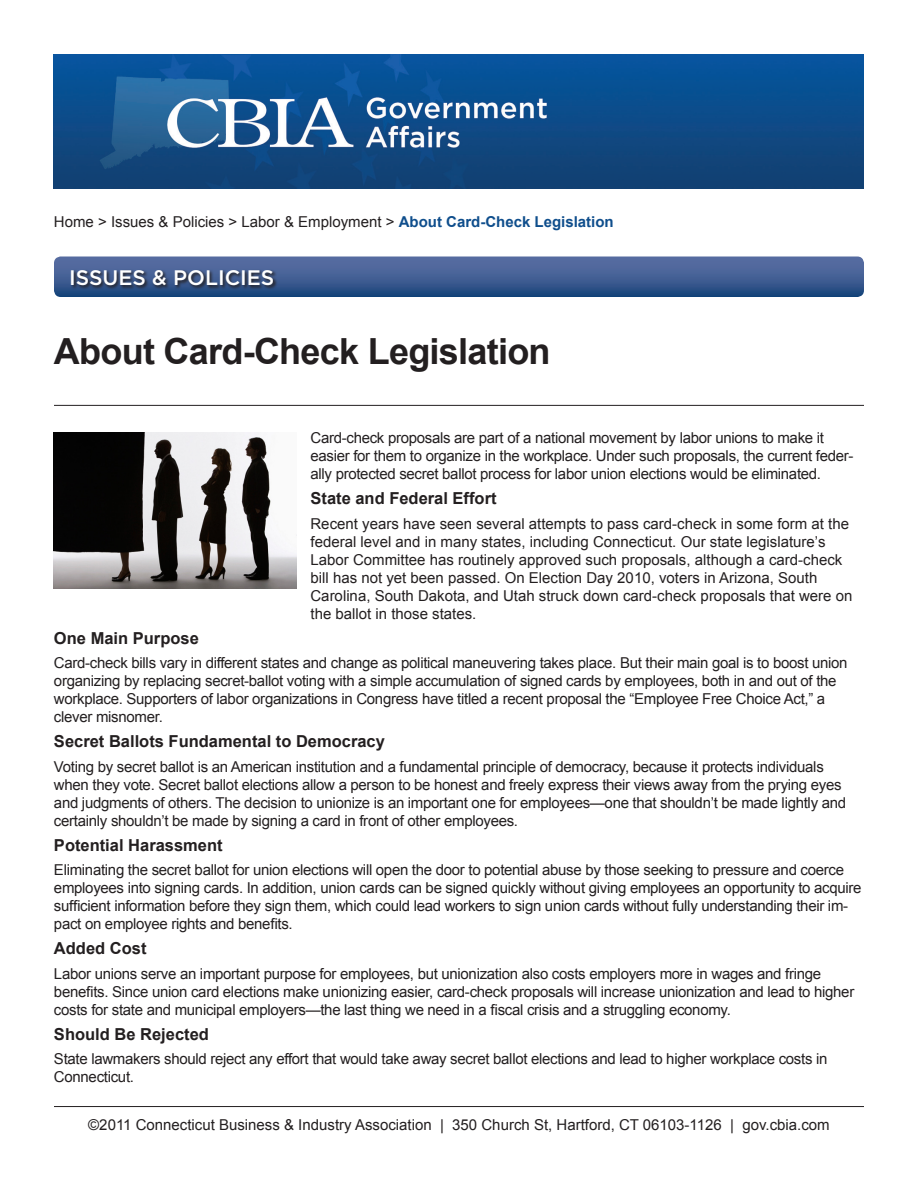
<style>
.page{position:relative;width:918px;height:1188px;background:#fff}
.page>*{position:absolute;margin:0;border:0;box-sizing:border-box;transform-origin:0 0}
.Gov_Issue_title{font:700 36px "Arial";letter-spacing:-.02em;color:#231f20}
.t1{font:500 21px "Gotham";color:#fff}
.Gov_Issue_subhead{font:700 16.5px "Arial";color:#231f20}
.Gov_Issue_text{font:15px/18px "Arial";letter-spacing:-.02em;color:#231f20}
.Gov_Issue_text-2{font:15px/18px "Arial";color:#231f20}
.s1{font-weight:700;color:#0f4e8c}
</style>
<div class="page">
<div style="left:54px;top:256px;width:810px;height:41px;background:linear-gradient(to bottom,#6273a7,#1e487e);border-radius:7px"></div>
<svg style="left:71px;top:270px;width:208px;height:20px;background:#35496f"></svg>
<img style="left:54px;top:54px;width:810px;height:135px">
<hr style="left:54px;top:1106px;width:810px;height:1px;background:#231f20">
<hr style="left:54px;top:405px;width:810px;height:1px;background:#231f20">
<img style="left:54px;top:433px;width:243px;height:156px">
<p class="Gov_Issue_text-2" style="left:54px;top:213px;width:561px">Home &gt; Issues &amp; Policies &gt; Labor &amp; Employment &gt; <span class="s1">About Card-Check Legislation</span></p>
<p class="t1" style="left:69px;top:266px;width:207px">ISSUES &amp; POLICIES</p>
<p class="Gov_Issue_title" style="left:54px;top:327px;width:498px">About Card-Check Legislation</p>
<p class="Gov_Issue_text" style="left:310px;top:429px;width:545px">Card-check proposals are part of a national movement by labor unions to make it easier for them to organize in the workplace. Under such proposals, the current feder&shy;ally protected secret ballot process for labor union elections would be eliminated.</p>
<p class="Gov_Issue_subhead" style="left:310px;top:488px;width:188px">State and Federal Effort</p>
<p class="Gov_Issue_text-2" style="left:310px;top:515px;width:543px">Recent years have seen several attempts to pass card-check in some form at the federal level and in many states, including Connecticut. Our state legislature’s Labor Committee has routinely approved such proposals, although a card-check bill has not yet been passed. On Election Day 2010, voters in Arizona, South Carolina, South Dakota, and Utah struck down card-check proposals that were on the ballot in those states.</p>
<p class="Gov_Issue_subhead" style="left:54px;top:627px;width:146px">One Main Purpose</p>
<p class="Gov_Issue_text" style="left:54px;top:654px;width:795px">Card-check bills vary in different states and change as political maneuvering takes place. But their main goal is to boost union organizing by replacing secret-ballot voting with a simple accumulation of signed cards by employees, both in and out of the workplace. Supporters of labor organizations in Congress have titled a recent proposal the “Employee Free Choice Act,” a clever misnomer.</p>
<p class="Gov_Issue_subhead" style="left:54px;top:731px;width:333px">Secret Ballots Fundamental to Democracy</p>
<p class="Gov_Issue_text" style="left:54px;top:758px;width:794px">Voting by secret ballot is an American institution and a fundamental principle of democracy, because it protects individuals when they vote. Secret ballot elections allow a person to be honest and freely express their views away from the prying eyes and judgments of others. The decision to unionize is an important one for employees—one that shouldn’t be made lightly and certainly shouldn’t be made by signing a card in front of other employees.</p>
<p class="Gov_Issue_subhead" style="left:54px;top:834px;width:170px">Potential Harassment</p>
<p class="Gov_Issue_text" style="left:54px;top:861px;width:809px">Eliminating the secret ballot for union elections will open the door to potential abuse by those seeking to pressure and coerce employees into signing cards. In addition, union cards can be signed quickly without giving employees an opportunity to acquire sufficient information before they sign them, which could lead workers to sign union cards without fully understanding their im&shy;pact on employee rights and benefits.</p>
<p class="Gov_Issue_subhead" style="left:54px;top:938px;width:94px">Added Cost</p>
<p class="Gov_Issue_text" style="left:54px;top:965px;width:802px">Labor unions serve an important purpose for employees, but unionization also costs employers more in wages and fringe benefits. Since union card elections make unionizing easier, card-check proposals will increase unionization and lead to higher costs for state and municipal employers—the last thing we need in a fiscal crisis and a struggling economy.</p>
<p class="Gov_Issue_subhead" style="left:54px;top:1023px;width:156px">Should Be Rejected</p>
<p class="Gov_Issue_text" style="left:54px;top:1050px;width:775px">State lawmakers should reject any effort that would take away secret ballot elections and lead to higher workplace costs in<br>Connecticut.</p>
<p class="Gov_Issue_text-2" style="left:88px;top:1116px;width:743px">©2011 Connecticut Business &amp; Industry Association | 350 Church St, Hartford, CT 06103-1126 | gov.cbia.com</p>
</div>
